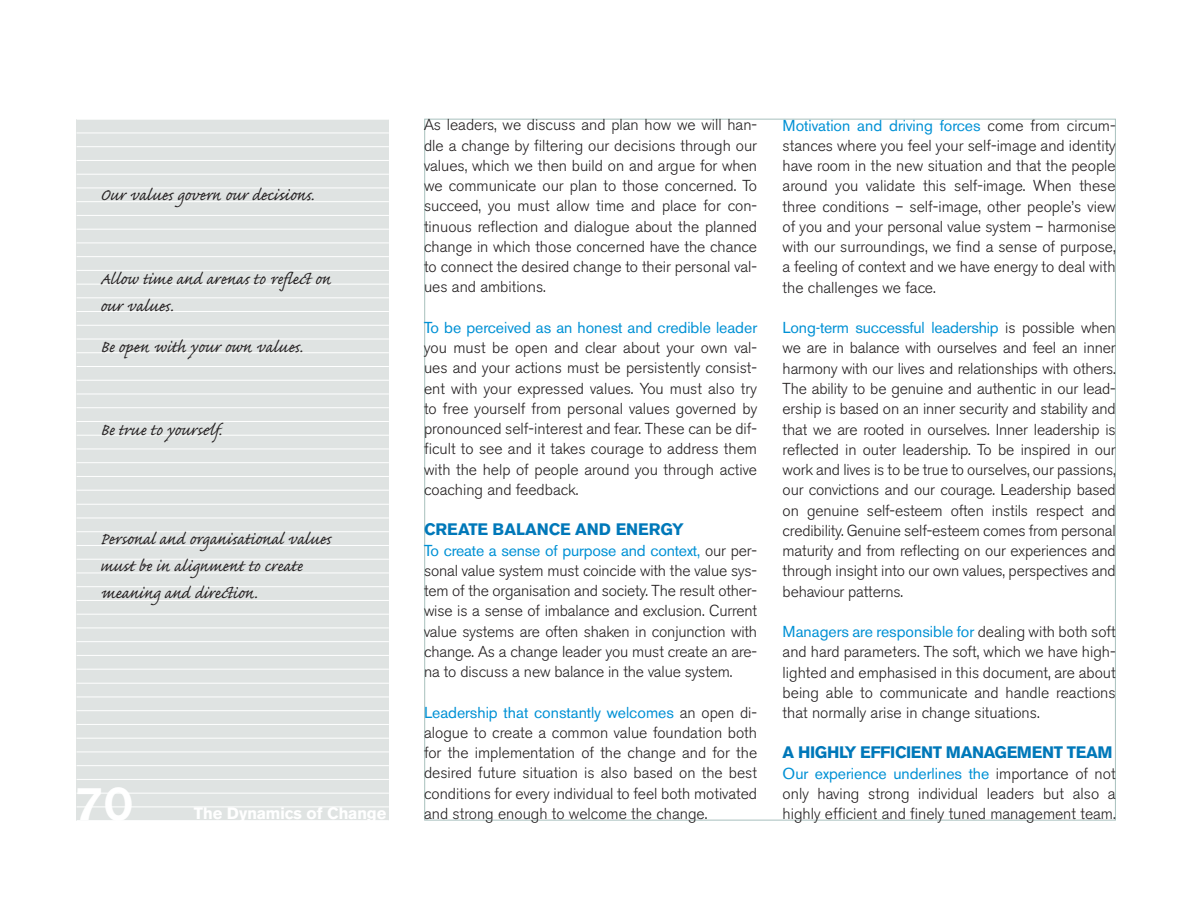
<style>
.page{position:relative;width:1188px;height:918px;background:#fff}
.page>*{position:absolute;margin:0;border:0;box-sizing:border-box;transform-origin:0 0}
.t1{font:700 45px "Volvo Sans Pro";color:#fff}
.t2{font:21px/27px "Caflisch Script Pro";letter-spacing:-.005em;color:#231f20}
.t3{font:700 16.5px "Volvo Sans Pro";letter-spacing:-.02em;color:#0078b9}
.t4{font:700 16.5px "Volvo Sans Pro";color:#0078b9}
.t5{font:700 16.5px "Volvo Sans Pro";color:#fff}
.t6{font:300 15.75px/20.2px "Volvo Sans Pro";color:#231f20;text-align:justify}
.t7{font:15.75px "Volvo Sans Pro";color:#0091d5}
.s1{font-weight:400;color:#0091d5}
</style>
<div class="page">
<div style="left:77px;top:119px;width:312px;height:702px;background:#dfe3e2"></div>
<hr style="left:77px;top:119px;width:312px;height:1px;background:#fff">
<hr style="left:77px;top:160px;width:312px;height:1px;background:#fff">
<hr style="left:77px;top:174px;width:312px;height:1px;background:#fff">
<hr style="left:77px;top:188px;width:312px;height:1px;background:#fff">
<hr style="left:77px;top:201px;width:312px;height:1px;background:#fff">
<hr style="left:77px;top:215px;width:312px;height:1px;background:#fff">
<hr style="left:77px;top:243px;width:312px;height:1px;background:#fff">
<hr style="left:77px;top:256px;width:312px;height:1px;background:#fff">
<hr style="left:77px;top:270px;width:312px;height:1px;background:#fff">
<hr style="left:77px;top:284px;width:312px;height:1px;background:#fff">
<hr style="left:77px;top:229px;width:312px;height:1px;background:#fff">
<hr style="left:77px;top:133px;width:312px;height:1px;background:#fff">
<hr style="left:77px;top:146px;width:312px;height:1px;background:#fff">
<hr style="left:77px;top:311px;width:312px;height:1px;background:#fff">
<hr style="left:77px;top:490px;width:312px;height:1px;background:#fff">
<hr style="left:77px;top:352px;width:312px;height:1px;background:#fff">
<hr style="left:77px;top:366px;width:312px;height:1px;background:#fff">
<hr style="left:77px;top:380px;width:312px;height:1px;background:#fff">
<hr style="left:77px;top:394px;width:312px;height:1px;background:#fff">
<hr style="left:77px;top:407px;width:312px;height:1px;background:#fff">
<hr style="left:77px;top:435px;width:312px;height:1px;background:#fff">
<hr style="left:77px;top:449px;width:312px;height:1px;background:#fff">
<hr style="left:77px;top:462px;width:312px;height:1px;background:#fff">
<hr style="left:77px;top:476px;width:312px;height:1px;background:#fff">
<hr style="left:77px;top:421px;width:312px;height:1px;background:#fff">
<hr style="left:77px;top:325px;width:312px;height:1px;background:#fff">
<hr style="left:77px;top:339px;width:312px;height:1px;background:#fff">
<hr style="left:77px;top:669px;width:312px;height:1px;background:#fff">
<hr style="left:77px;top:531px;width:312px;height:1px;background:#fff">
<hr style="left:77px;top:545px;width:312px;height:1px;background:#fff">
<hr style="left:77px;top:559px;width:312px;height:1px;background:#fff">
<hr style="left:77px;top:573px;width:312px;height:1px;background:#fff">
<hr style="left:77px;top:586px;width:312px;height:1px;background:#fff">
<hr style="left:77px;top:614px;width:312px;height:1px;background:#fff">
<hr style="left:77px;top:628px;width:312px;height:1px;background:#fff">
<hr style="left:77px;top:641px;width:312px;height:1px;background:#fff">
<hr style="left:77px;top:655px;width:312px;height:1px;background:#fff">
<hr style="left:77px;top:600px;width:312px;height:1px;background:#fff">
<hr style="left:77px;top:504px;width:312px;height:1px;background:#fff">
<hr style="left:77px;top:518px;width:312px;height:1px;background:#fff">
<hr style="left:77px;top:710px;width:312px;height:1px;background:#fff">
<hr style="left:77px;top:724px;width:312px;height:1px;background:#fff">
<hr style="left:77px;top:738px;width:312px;height:1px;background:#fff">
<hr style="left:77px;top:752px;width:312px;height:1px;background:#fff">
<hr style="left:77px;top:765px;width:312px;height:1px;background:#fff">
<hr style="left:77px;top:793px;width:312px;height:1px;background:#fff">
<hr style="left:77px;top:807px;width:312px;height:1px;background:#fff">
<hr style="left:77px;top:820px;width:312px;height:1px;background:#fff">
<hr style="left:77px;top:779px;width:312px;height:1px;background:#fff">
<hr style="left:77px;top:683px;width:312px;height:1px;background:#fff">
<hr style="left:77px;top:697px;width:312px;height:1px;background:#fff">
<hr style="left:77px;top:297px;width:312px;height:1px;background:#fff">
<h2 class="t2" style="left:100px;top:184px;width:216px">Our values govern our decisions.</h2>
<h2 class="t2" style="left:100px;top:268px;width:233px">Allow time and arenas to reflect on our values.</h2>
<h2 class="t2" style="left:100px;top:336px;width:204px">Be open with your own values.</h2>
<h2 class="t2" style="left:100px;top:418px;width:123px">Be true to yourself.</h2>
<h2 class="t2" style="left:100px;top:527px;width:234px">Personal and organisational values must be in alignment to create meaning and direction.</h2>
<h1 class="t1" style="left:76px;top:778px;width:59px">70</h1>
<p class="t5" style="left:194px;top:803px;width:194px">The Dynamics of Change</p>
<p class="t6" style="left:424px;top:115px;width:335px">As leaders, we discuss and plan how we will han&shy;dle a change by filtering our decisions through our values, which we then build on and argue for when we communicate our plan to those concerned. To succeed, you must allow time and place for con&shy;tinuous reflection and dialogue about the planned change in which those concerned have the chance to connect the desired change to their personal val&shy;ues and ambitions.</p>
<p class="t7" style="left:424px;top:318px;width:335px">To be perceived as an honest and credible leader</p>
<p class="t6" style="left:424px;top:338px;width:335px">you must be open and clear about your own val&shy;ues and your actions must be persistently consist&shy;ent with your expressed values. You must also try to free yourself from personal values governed by pronounced self-interest and fear. These can be dif&shy;ficult to see and it takes courage to address them with the help of people around you through active coaching and feedback.</p>
<p class="t4" style="left:424px;top:520px;width:261px">CREATE BALANCE AND ENERGY</p>
<p class="t6" style="left:424px;top:540px;width:335px"><span class="s1">To create a sense of purpose and context,</span> our per&shy;sonal value system must coincide with the value sys&shy;tem of the organisation and society. The result other&shy;wise is a sense of imbalance and exclusion. Current value systems are often shaken in conjunction with change. As a change leader you must create an are&shy;na to discuss a new balance in the value system.</p>
<p class="t6" style="left:424px;top:702px;width:335px"><span class="s1">Leadership that constantly welcomes</span> an open di&shy;alogue to create a common value foundation both for the implementation of the change and for the desired future situation is also based on the best conditions for every individual to feel both motivated and strong enough to welcome the change.</p>
<p class="t6" style="left:783px;top:115px;width:335px"><span class="s1">Motivation and driving forces</span> come from circum&shy;stances where you feel your self-image and identity have room in the new situation and that the people around you validate this self-image. When these three conditions – self-image, other people’s view of you and your personal value system – harmonise with our surroundings, we find a sense of purpose, a feeling of context and we have energy to deal with the challenges we face.</p>
<p class="t6" style="left:783px;top:318px;width:335px"><span class="s1">Long-term successful leadership</span> is possible when we are in balance with ourselves and feel an inner harmony with our lives and relationships with others.<br>The ability to be genuine and authentic in our lead&shy;ership is based on an inner security and stability and that we are rooted in ourselves. Inner leadership is reflected in outer leadership. To be inspired in our work and lives is to be true to ourselves, our passions, our convictions and our courage. Leadership based on genuine self-esteem often instils respect and credibility. Genuine self-esteem comes from personal maturity and from reflecting on our experiences and through insight into our own values, perspectives and behaviour patterns.</p>
<p class="t6" style="left:783px;top:622px;width:335px"><span class="s1">Managers are responsible for</span> dealing with both soft and hard parameters. The soft, which we have high&shy;lighted and emphasised in this document, are about being able to communicate and handle reactions that normally arise in change situations.</p>
<p class="t3" style="left:783px;top:743px;width:331px">A HIGHLY EFFICIENT MANAGEMENT TEAM</p>
<p class="t6" style="left:783px;top:763px;width:335px"><span class="s1">Our experience underlines the</span> importance of not only having strong individual leaders but also a highly efficient and finely tuned management team.</p>
</div>
